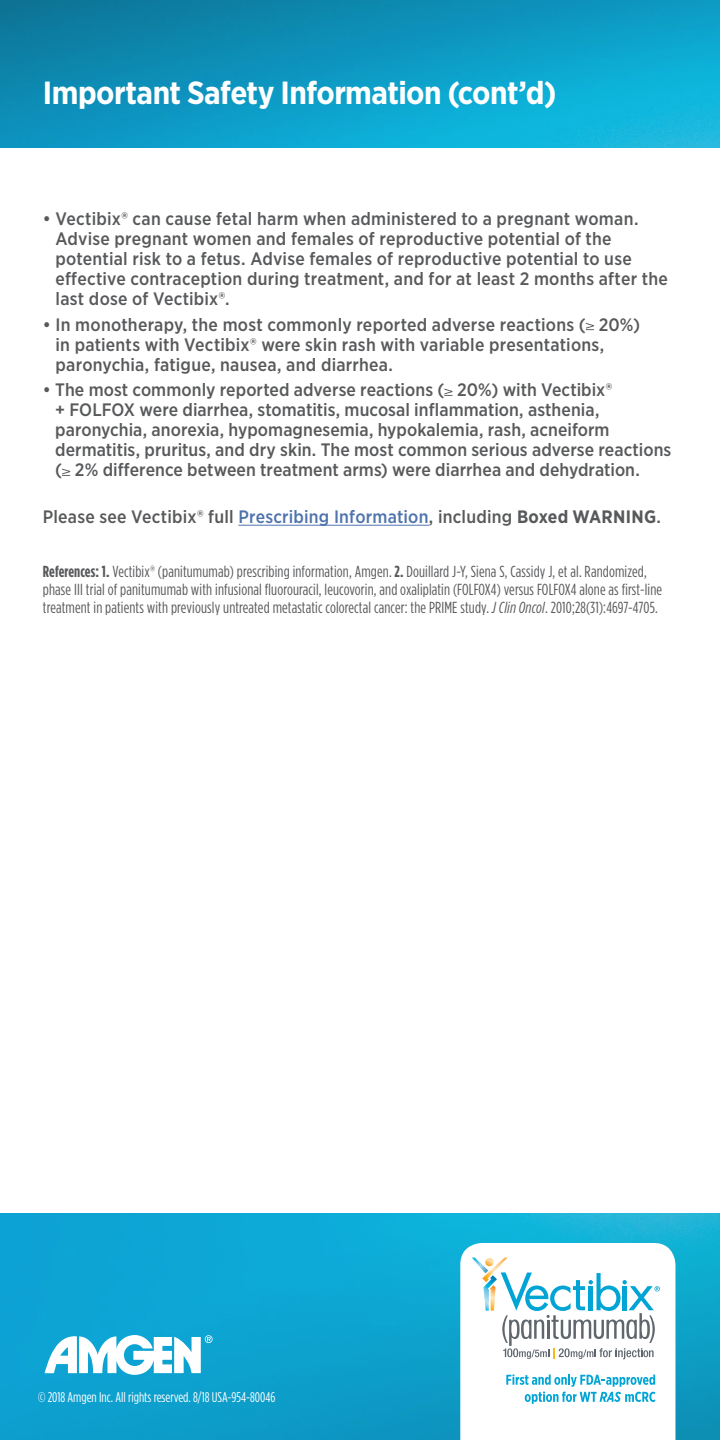
<style>
.page{position:relative;width:720px;height:1440px;background:#fff}
.page>*{position:absolute;margin:0;border:0;box-sizing:border-box;transform-origin:0 0}
.t1{font:700 32px "Gotham Narrow";letter-spacing:-.02em;color:#fff}
.t2{font:500 18px/20px "Gotham Narrow";letter-spacing:.005em;color:#58595b}
.t3{font:16px/18px "Gotham Condensed";letter-spacing:.01em;color:#58595b}
.t4{font:14px "Gotham Condensed";color:#fff}
.s1{color:#4f73ad}
.s2{font-weight:700}
.s3{font-style:italic}
</style>
<div class="page">
<img style="left:0;top:1213px;width:720px;height:227px">
<img style="left:0;top:0;width:720px;height:147px">
<hr style="left:238px;top:525px;width:191px;height:1px;background:#4f73ad">
<svg style="left:586px;top:323px;width:8px;height:7px"></svg>
<svg style="left:444px;top:389px;width:8px;height:7px"></svg>
<svg style="left:62px;top:469px;width:8px;height:7px"></svg>
<svg style="left:45px;top:1335px;width:168px;height:40px"></svg>
<svg style="left:460px;top:1243px;width:215px;height:197px"></svg>
<svg style="left:472px;top:1258px;width:188px;height:101px"></svg>
<svg style="left:506px;top:1375px;width:150px;height:29px"></svg>
<h1 class="t1" style="left:43px;top:72px;width:515px">Important Safety Information (cont’d)</h1>
<p class="t2" style="left:56px;top:208px;width:614px;text-indent:-13px">• Vectibix® can cause fetal harm when administered to a pregnant woman.<br>Advise pregnant women and females of reproductive potential of the potential risk to a fetus. Advise females of reproductive potential to use effective contraception during treatment, and for at least 2 months after the last dose of Vectibix®.</p>
<p class="t2" style="left:56px;top:314px;width:586px;text-indent:-13px">• In monotherapy, the most commonly reported adverse reactions ( 20%) in patients with Vectibix® were skin rash with variable presentations, paronychia, fatigue, nausea, and diarrhea.</p>
<p class="t2" style="left:55px;top:380px;width:618px;text-indent:-12px">• The most commonly reported adverse reactions ( 20%) with Vectibix®<br>+ FOLFOX were diarrhea, stomatitis, mucosal inflammation, asthenia, paronychia, anorexia, hypomagnesemia, hypokalemia, rash, acneiform dermatitis, pruritus, and dry skin. The most common serious adverse reactions ( 2% difference between treatment arms) were diarrhea and dehydration.</p>
<p class="t2" style="left:43px;top:507px;width:620px">Please see Vectibix® full <span class="s1">Prescribing Information</span>, including <span class="s2">Boxed WARNING</span>.</p>
<p class="t3" style="left:43px;top:563px;width:621px"><span class="s2">References: 1.</span> Vectibix® (panitumumab) prescribing information, Amgen. <span class="s2">2.</span> Douillard J-Y, Siena S, Cassidy J, et al. Randomized, phase III trial of panitumumab with infusional fluorouracil, leucovorin, and oxaliplatin (FOLFOX4) versus FOLFOX4 alone as first-line treatment in patients with previously untreated metastatic colorectal cancer: the PRIME study. <span class="s3">J Clin Oncol</span>. 2010;28(31):4697-4705.</p>
<p class="t4" style="left:38px;top:1389px;width:239px">© 2018 Amgen Inc. All rights reserved. 8/18 USA-954-80046</p>
</div>
